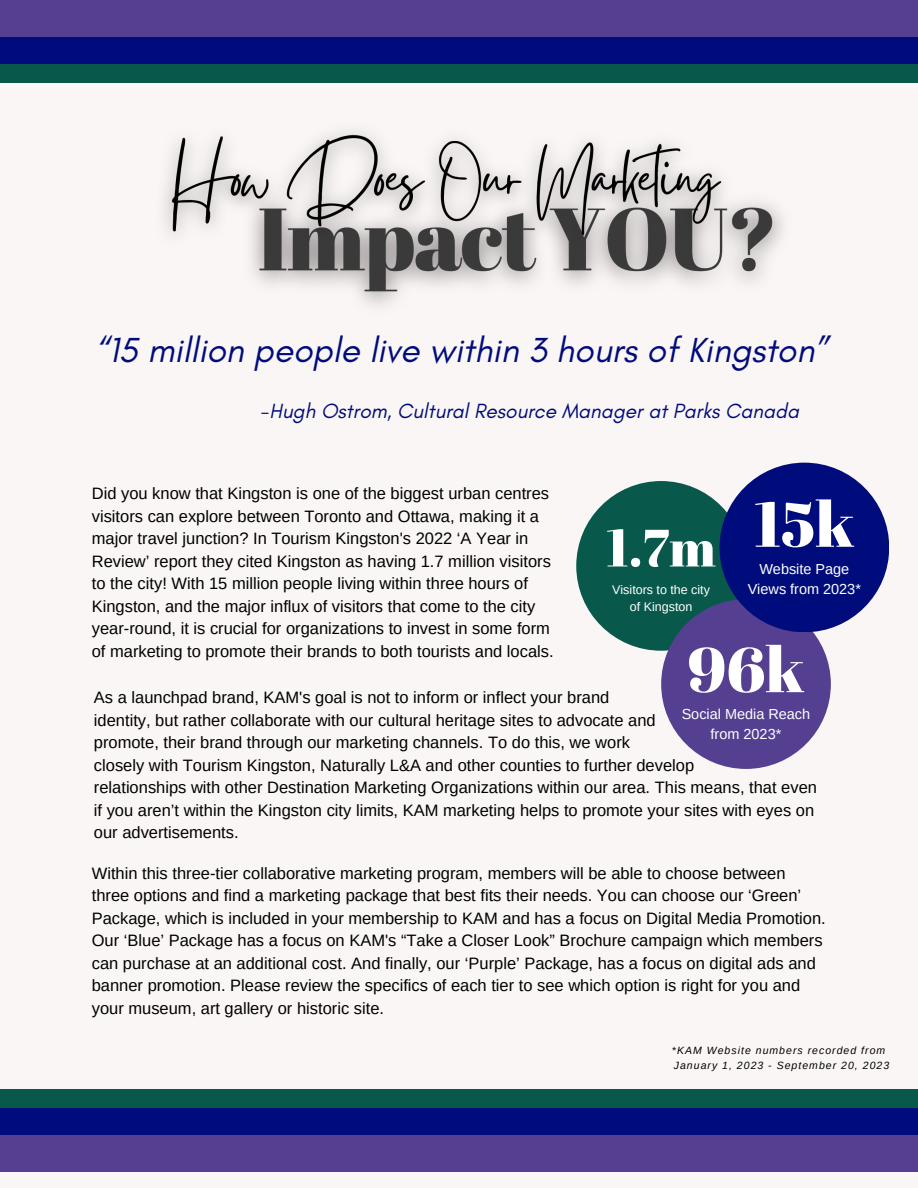
<style>
.page{position:relative;width:918px;height:1188px;background:#faf6f5}
.page>*{position:absolute;margin:0;border:0;box-sizing:border-box;transform-origin:0 0}
.t1{font:63.15px "Abril Fatface";color:#fff}
.t2{font:52.35px "Abril Fatface";color:#fff}
.t3{font:italic 35.4px "Glacial Indifference";color:#000c7b}
.t4{font:italic 21px "Glacial Indifference";color:#000c7b}
.t5{font:16.5px/22.5px "Arimo";color:#000}
.t6{font:14.4px/20px "Arimo";color:#fff;text-align:center}
.t7{font:12.45px/17.2px "Arimo";color:#fff;text-align:center}
.t8{font:italic 10.5px "Arimo";letter-spacing:.095em;color:#000}
</style>
<div class="page">
<div style="left:0;top:1089px;width:918px;height:28px;background:#08594c"></div>
<div style="left:0;top:1108px;width:918px;height:27px;background:#000c7b"></div>
<div style="left:0;top:1135px;width:918px;height:37px;background:#553f91"></div>
<div style="left:0;top:55px;width:918px;height:28px;background:#08594c"></div>
<div style="left:0;top:37px;width:918px;height:27px;background:#000c7b"></div>
<div style="left:0;top:0;width:918px;height:37px;background:#553f91"></div>
<img style="left:252px;top:202px;width:531px;height:104px">
<img style="left:164px;top:132px;width:583px;height:133px">
<div style="left:576px;top:481px;width:170px;height:170px;background:#08594c;border-radius:50%"></div>
<div style="left:661px;top:599px;width:170px;height:170px;background:#553f91;border-radius:50%"></div>
<div style="left:720px;top:463px;width:169px;height:169px;background:#000c7b;border-radius:50%"></div>
<p class="t3" style="left:96px;top:328px;width:733px">“15 million people live within 3 hours of Kingston”</p>
<p class="t4" style="left:261px;top:398px;width:540px">-Hugh Ostrom, Cultural Resource Manager at Parks Canada</p>
<p class="t5" style="left:92px;top:482px;width:463px">Did you know that Kingston is one of the biggest urban centres visitors can explore between Toronto and Ottawa, making it a major travel junction? In Tourism Kingston's 2022 ‘A Year in Review’ report they cited Kingston as having 1.7 million visitors to the city! With 15 million people living within three hours of Kingston, and the major influx of visitors that come to the city year-round, it is crucial for organizations to invest in some form of marketing to promote their brands to both tourists and locals.</p>
<p class="t1" style="left:754px;top:480px;width:102px">15k</p>
<p class="t2" style="left:606px;top:511px;width:111px">1.7m</p>
<p class="t6" style="left:748px;top:559px;width:115px">Website Page<br>Views from 2023*</p>
<p class="t7" style="left:612px;top:581px;width:99px">Visitors to the city of Kingston</p>
<p class="t1" style="left:688px;top:625px;width:118px">96k</p>
<p class="t5" style="left:94px;top:686px;width:563px">As a launchpad brand, KAM's goal is not to inform or inflect your brand identity, but rather collaborate with our cultural heritage sites to advocate and promote, their brand through our marketing channels. To do this, we work</p>
<p class="t5" style="left:94px;top:754px;width:602px">closely with Tourism Kingston, Naturally L&amp;A and other counties to further develop</p>
<p class="t5" style="left:94px;top:776px;width:725px">relationships with other Destination Marketing Organizations within our area. This means, that even if you aren’t within the Kingston city limits, KAM marketing helps to promote your sites with eyes on our advertisements.</p>
<p class="t6" style="left:682px;top:704px;width:130px">Social Media Reach from 2023*</p>
<p class="t5" style="left:92px;top:862px;width:736px">Within this three-tier collaborative marketing program, members will be able to choose between three options and find a marketing package that best fits their needs. You can choose our ‘Green’ Package, which is included in your membership to KAM and has a focus on Digital Media Promotion.<br>Our ‘Blue’ Package has a focus on KAM's “Take a Closer Look” Brochure campaign which members can purchase at an additional cost. And finally, our ‘Purple’ Package, has a focus on digital ads and banner promotion. Please review the specifics of each tier to see which option is right for you and your museum, art gallery or historic site.</p>
<p class="t8" style="left:672px;top:1045px;width:215px">*KAM Website numbers recorded from</p>
<p class="t8" style="left:674px;top:1059px;width:217px">January 1, 2023 - September 20, 2023</p>
</div>
